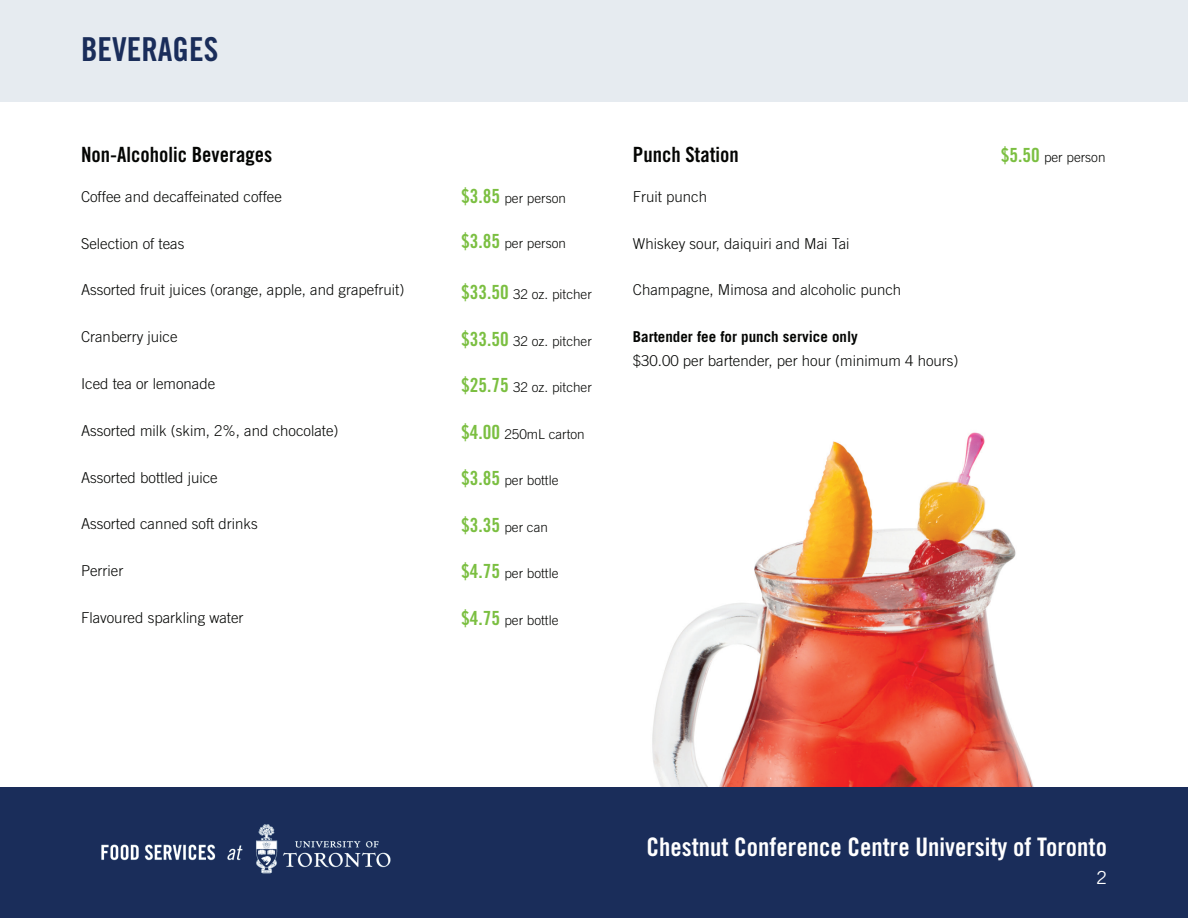
<style>
.page{position:relative;width:1188px;height:918px;background:#fff}
.page>*{position:absolute;margin:0;border:0;box-sizing:border-box;transform-origin:0 0}
.t1{font:33px "Trade Gothic LT Std Bd Cn 20";color:#1a2d5a}
.t2{font:25.5px "Trade Gothic LT Std Bd Cn 20";color:#fff}
.t3{font:21px "Trade Gothic LT Std Bd Cn 20";color:#040503}
.t4{font:18px "Trade Gothic LT Std";color:#fff}
.t5{font:300 15px "Trade Gothic LT Std";color:#040503}
.t6{font:700 15px "Trade Gothic LT Std";color:#040503}
.t7{font:300 13.5px "Trade Gothic LT Std";color:#040503}
.s1{font-family:"Trade Gothic LT Std Bd Cn 20";font-weight:400;font-size:19.5px;color:#7bbf41}
</style>
<div class="page">
<div style="left:0;top:0;width:1188px;height:101px;background:#e6ebf0"></div>
<img style="left:631px;top:432px;width:439px;height:356px">
<div style="left:0;top:788px;width:1188px;height:130px;background:#1a2d5a"></div>
<img style="left:101px;top:824px;width:290px;height:50px">
<h1 class="t1" style="left:81px;top:29px;width:139px">BEVERAGES</h1>
<h3 class="t3" style="left:81px;top:142px;width:193px">Non-Alcoholic Beverages</h3>
<h3 class="t3" style="left:633px;top:142px;width:108px">Punch Station</h3>
<p class="t7" style="left:1001px;top:149px;width:106px"><span class="s1">$5.50</span> per person</p>
<p class="t7" style="left:461px;top:190px;width:106px"><span class="s1">$3.85</span> per person</p>
<p class="t7" style="left:461px;top:235px;width:106px"><span class="s1">$3.85</span> per person</p>
<p class="t7" style="left:461px;top:287px;width:132px"><span class="s1">$33.50</span> 32 oz. pitcher</p>
<p class="t7" style="left:461px;top:333px;width:132px"><span class="s1">$33.50</span> 32 oz. pitcher</p>
<p class="t7" style="left:461px;top:380px;width:132px"><span class="s1">$25.75</span> 32 oz. pitcher</p>
<p class="t7" style="left:461px;top:426px;width:125px"><span class="s1">$4.00</span> 250mL carton</p>
<p class="t7" style="left:461px;top:473px;width:99px"><span class="s1">$3.85</span> per bottle</p>
<p class="t7" style="left:461px;top:519px;width:88px"><span class="s1">$3.35</span> per can</p>
<p class="t7" style="left:461px;top:566px;width:99px"><span class="s1">$4.75</span> per bottle</p>
<p class="t7" style="left:461px;top:612px;width:99px"><span class="s1">$4.75</span> per bottle</p>
<p class="t5" style="left:81px;top:188px;width:202px">Coffee and decaffeinated coffee</p>
<p class="t5" style="left:81px;top:234px;width:105px">Selection of teas</p>
<p class="t5" style="left:81px;top:281px;width:325px">Assorted fruit juices (orange, apple, and grapefruit)</p>
<p class="t5" style="left:81px;top:328px;width:98px">Cranberry juice</p>
<p class="t5" style="left:81px;top:375px;width:136px">Iced tea or lemonade</p>
<p class="t5" style="left:81px;top:422px;width:259px">Assorted milk (skim, 2%, and chocolate)</p>
<p class="t5" style="left:81px;top:468px;width:138px">Assorted bottled juice</p>
<p class="t5" style="left:81px;top:515px;width:178px">Assorted canned soft drinks</p>
<p class="t5" style="left:81px;top:562px;width:44px">Perrier</p>
<p class="t5" style="left:81px;top:609px;width:164px">Flavoured sparkling water</p>
<p class="t5" style="left:633px;top:188px;width:76px">Fruit punch</p>
<p class="t5" style="left:633px;top:234px;width:218px">Whiskey sour, daiquiri and Mai Tai</p>
<p class="t5" style="left:633px;top:281px;width:270px">Champagne, Mimosa and alcoholic punch</p>
<p class="t6" style="left:633px;top:328px;width:226px">Bartender fee for punch service only</p>
<p class="t5" style="left:633px;top:351px;width:327px">$30.00 per bartender, per hour (minimum 4 hours)</p>
<h2 class="t2" style="left:646px;top:832px;width:462px">Chestnut Conference Centre University of Toronto</h2>
<p class="t4" style="left:1096px;top:867px;width:12px">2</p>
</div>
